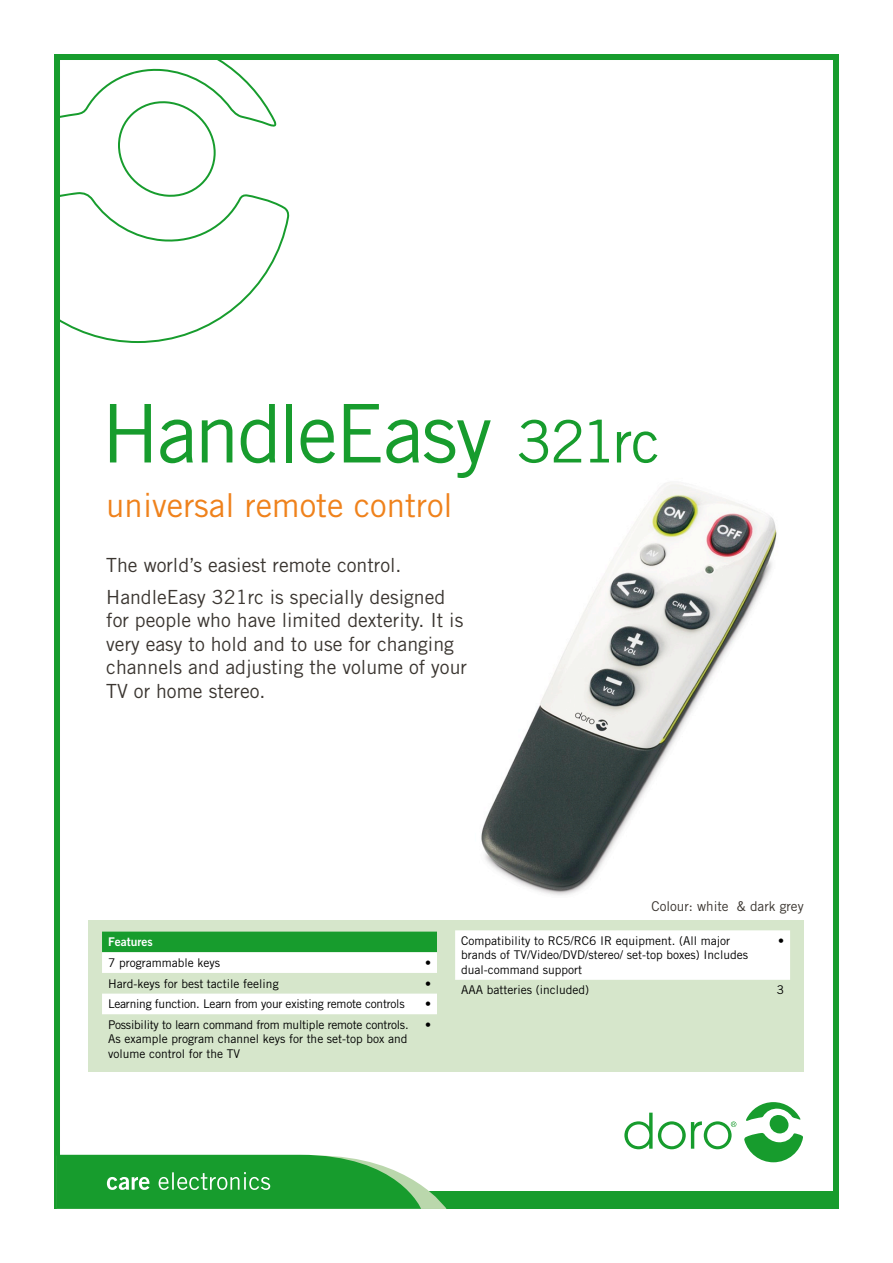
<style>
.page{position:relative;width:893px;height:1263px;background:#fff}
.page>*{position:absolute;margin:0;border:0;box-sizing:border-box;transform-origin:0 0}
.t1{font:81px "Trade Gothic LT Std";letter-spacing:-.035em;color:#179c2d}
.t2{font:33px "Trade Gothic LT Std";color:#ef821c}
.t3{font:19.5px/23.4px "Trade Gothic LT Std";color:#3b3631}
.t4{font:13.5px "Trade Gothic LT Std";color:#3b3631}
.t5{font:12px/14.4px "Trade Gothic LT Std";color:#000;text-align:justify}
.t6{font:12px "Trade Gothic LT Std";letter-spacing:-.02em;color:#000}
.t7{font:12px "Trade Gothic LT Std Bd 2";color:#fff}
.s1{font-size:58.5px}
</style>
<div class="page">
<img style="left:481px;top:482px;width:296px;height:414px">
<div style="left:88px;top:920px;width:716px;height:151px;background:#d6e6cb"></div>
<svg style="left:102px;top:931px;width:335px;height:83px"></svg>
<div style="left:455px;top:930px;width:335px;height:50px;background:#fff"></div>
<svg style="left:61px;top:61px;width:228px;height:282px"></svg>
<div style="left:54px;top:54px;width:785px;height:1155px;border:6px solid #179c2d"></div>
<div style="left:770px;top:1115px;width:18px;height:19px;background:#179c2d;border-radius:50%"></div>
<svg style="left:744px;top:1133px;width:59px;height:29px"></svg>
<svg style="left:746px;top:1102px;width:55px;height:19px"></svg>
<svg style="left:624px;top:1113px;width:112px;height:36px"></svg>
<div style="left:403px;top:1192px;width:436px;height:17px;background:#179c2d"></div>
<svg style="left:57px;top:1155px;width:390px;height:54px;background:#3bab4d"></svg>
<h1 class="t1" style="left:101px;top:385px;width:560px">HandleEasy <span class="s1">321rc</span></h1>
<h2 class="t2" style="left:106px;top:485px;width:348px">universal remote control</h2>
<h3 class="t3" style="left:106px;top:549px;width:341px;line-height:32px">The world’s easiest remote control.<br>HandleEasy 321rc is specially designed</h3>
<h3 class="t3" style="left:106px;top:608px;width:362px">for people who have limited dexterity. It is very easy to hold and to use for changing channels and adjusting the volume of your TV or home stereo.</h3>
<p class="t4" style="left:651px;top:898px;width:154px">Colour: white &amp; dark grey</p>
<p class="t7" style="left:108px;top:934px;width:46px">Features</p>
<p class="t5" style="left:108px;top:955px;width:113px">7 programmable keys</p>
<p class="t5" style="left:425px;top:955px;width:7px">•</p>
<p class="t5" style="left:108px;top:976px;width:172px">Hard-keys for best tactile feeling</p>
<p class="t5" style="left:425px;top:976px;width:7px">•</p>
<p class="t6" style="left:108px;top:997px;width:298px">Learning function. Learn from your existing remote controls</p>
<p class="t5" style="left:425px;top:997px;width:7px">•</p>
<p class="t5" style="left:108px;top:1017px;width:302px">Possibility to learn command from multiple remote controls.<br>As example program channel keys for the set-top box and volume control for the TV</p>
<p class="t5" style="left:425px;top:1017px;width:7px">•</p>
<p class="t5" style="left:461px;top:933px;width:288px;text-align:left">Compatibility to RC5/RC6 IR equipment. (All major brands of TV/Video/DVD/stereo/ set-top boxes) Includes dual-command support</p>
<p class="t5" style="left:778px;top:933px;width:7px">•</p>
<p class="t5" style="left:461px;top:983px;width:129px">AAA batteries (included)</p>
<p class="t5" style="left:777px;top:983px;width:9px">3</p>
</div>
